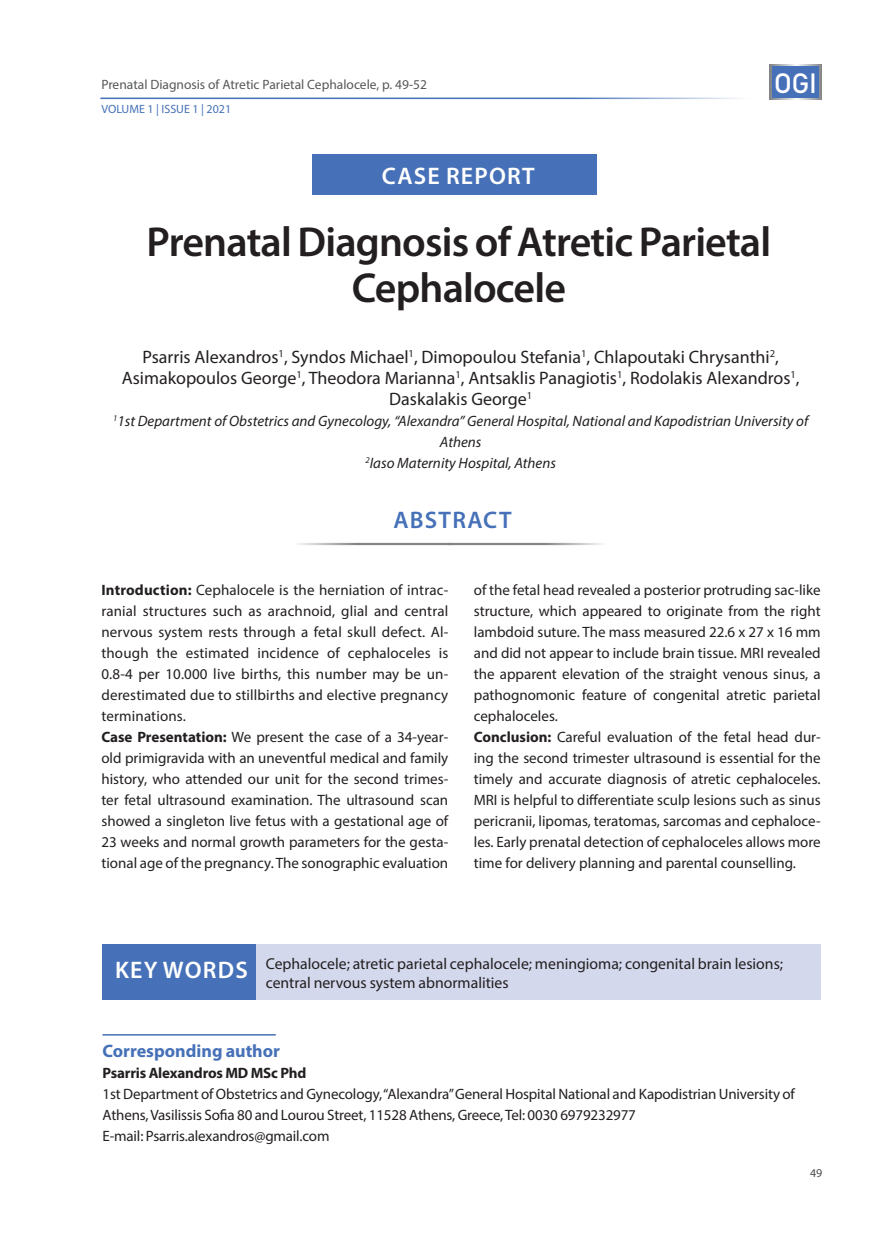
<style>
.page{position:relative;width:893px;height:1234px;background:#fff}
.page>*{position:absolute;margin:0;border:0;box-sizing:border-box;transform-origin:0 0}
.Titlos{font:600 42px/46.5px "Myriad Pro";letter-spacing:-.02em;color:#231f20;text-align:center}
.t1{font:27.6px "Bahnschrift";color:#fff}
.Reff{font:600 24px "Myriad Pro";letter-spacing:.05em;color:#fff}
.Reff-2{font:600 24px "Myriad Pro";letter-spacing:.05em;color:#4671b8}
.t2{font:18px/21px "Myriad Pro";color:#231f20;text-align:center}
.TEXT_new{font:700 18px "Myriad Pro";color:#4671b8}
.TEXT_new-2{font:15.75px/18.8px "Myriad Pro";color:#231f20}
.TEXT_new-3{font:15px/21px "Myriad Pro";letter-spacing:-.01em;color:#231f20;text-align:justify}
.t3{font:italic 15px/21px "Myriad Pro";color:#231f20;text-align:center}
.TEXT_new-4{font:700 15px "Myriad Pro";letter-spacing:-.01em;color:#231f20}
.t4{font:13.5px "Myriad Pro";color:#57585a}
.t5{font:12px "Myriad Pro";color:#4671b8}
.t6{font:12px "Myriad Pro";color:#4b4c4d}
.s1{font-weight:700}
</style>
<div class="page">
<hr style="left:100px;top:98px;width:661px;height:1px;background:#4671b8">
<svg style="left:770px;top:64px;width:52px;height:36px"></svg>
<div style="left:772px;top:66px;width:47px;height:32px;background:#4671b8"></div>
<div style="left:312px;top:154px;width:285px;height:40px;background:#4671b8"></div>
<div style="left:255px;top:944px;width:566px;height:55px;background:#d3d8ed"></div>
<div style="left:103px;top:944px;width:153px;height:55px;background:#4671b8"></div>
<hr style="left:102px;top:1033px;width:174px;height:2px;background:#4671b8">
<hr style="left:286px;top:542px;width:165px;height:3px;background:#828487">
<hr style="left:448px;top:542px;width:165px;height:3px;background:#828487">
<p class="t4" style="left:101px;top:76px;width:327px">Prenatal Diagnosis of Atretic Parietal Cephalocele, p. 49-52</p>
<p class="t5" style="left:101px;top:102px;width:131px">VOLUME 1 | ISSUE 1 | 2021</p>
<p class="Reff" style="left:382px;top:160px;width:154px">CASE REPORT</p>
<h2 class="t1" style="left:774px;top:66px;width:45px">OGI</h2>
<p class="Titlos" style="left:147px;top:217px;width:626px">Prenatal Diagnosis of Atretic Parietal<br>Cephalocele</p>
<p class="t2" style="left:122px;top:346px;width:679px">Psarris Alexandros<sup>1</sup>, Syndos Michael<sup>1</sup>, Dimopoulou Stefania<sup>1</sup>, Chlapoutaki Chrysanthi<sup>2</sup>,<br>Asimakopoulos George<sup>1</sup>, Theodora Marianna<sup>1</sup>, Antsaklis Panagiotis<sup>1</sup>, Rodolakis Alexandros<sup>1</sup>,<br>Daskalakis George<sup>1</sup></p>
<p class="t3" style="left:113px;top:410px;width:697px"><sup>1</sup>1st Department of Obstetrics and Gynecology, “Alexandra” General Hospital, National and Kapodistrian University of<br>Athens</p>
<p class="t3" style="left:365px;top:452px;width:192px"><sup>2</sup>Iaso Maternity Hospital, Athens</p>
<p class="Reff-2" style="left:393px;top:504px;width:120px">ABSTRACT</p>
<p class="TEXT_new-3" style="left:101px;top:578px;width:348px"><span class="s1">Introduction:</span> Cephalocele is the herniation of intrac&shy;ranial structures such as arachnoid, glial and central nervous system rests through a fetal skull defect. Al&shy;though the estimated incidence of cephaloceles is 0.8-4 per 10.000 live births, this number may be un&shy;derestimated due to stillbirths and elective pregnancy terminations.</p>
<p class="TEXT_new-3" style="left:101px;top:725px;width:348px"><span class="s1">Case Presentation:</span> We present the case of a 34-year&shy;old primigravida with an uneventful medical and family history, who attended our unit for the second trimes&shy;ter fetal ultrasound examination. The ultrasound scan showed a singleton live fetus with a gestational age of 23 weeks and normal growth parameters for the gesta&shy;tional age of the pregnancy. The sonographic evaluation</p>
<p class="TEXT_new-3" style="left:474px;top:578px;width:348px">of the fetal head revealed a posterior protruding sac-like structure, which appeared to originate from the right lambdoid suture. The mass measured 22.6 x 27 x 16 mm and did not appear to include brain tissue. MRI revealed the apparent elevation of the straight venous sinus, a pathognomonic feature of congenital atretic parietal cephaloceles.</p>
<p class="TEXT_new-3" style="left:474px;top:725px;width:348px"><span class="s1">Conclusion:</span> Careful evaluation of the fetal head dur&shy;ing the second trimester ultrasound is essential for the timely and accurate diagnosis of atretic cephaloceles.<br>MRI is helpful to differentiate sculp lesions such as sinus pericranii, lipomas, teratomas, sarcomas and cephaloce&shy;les. Early prenatal detection of cephaloceles allows more time for delivery planning and parental counselling.</p>
<p class="Reff" style="left:115px;top:954px;width:134px">KEY WORDS</p>
<p class="TEXT_new-2" style="left:266px;top:953px;width:519px">Cephalocele; atretic parietal cephalocele; meningioma; congenital brain lesions; central nervous system abnormalities</p>
<p class="TEXT_new" style="left:102px;top:1038px;width:179px">Corresponding author</p>
<p class="TEXT_new-4" style="left:102px;top:1062px;width:205px">Psarris Alexandros MD MSc Phd</p>
<p class="TEXT_new-3" style="left:102px;top:1082px;width:694px">1st Department of Obstetrics and Gynecology, “Alexandra” General Hospital National and Kapodistrian University of<br>Athens, Vasilissis Sofia 80 and Lourou Street, 11528 Athens, Greece, Tel: 0030 6979232977</p>
<p class="TEXT_new-3" style="left:102px;top:1124px;width:229px">E-mail: Psarris.alexandros@gmail.com</p>
<p class="t6" style="left:810px;top:1165px;width:14px">49</p>
</div>
